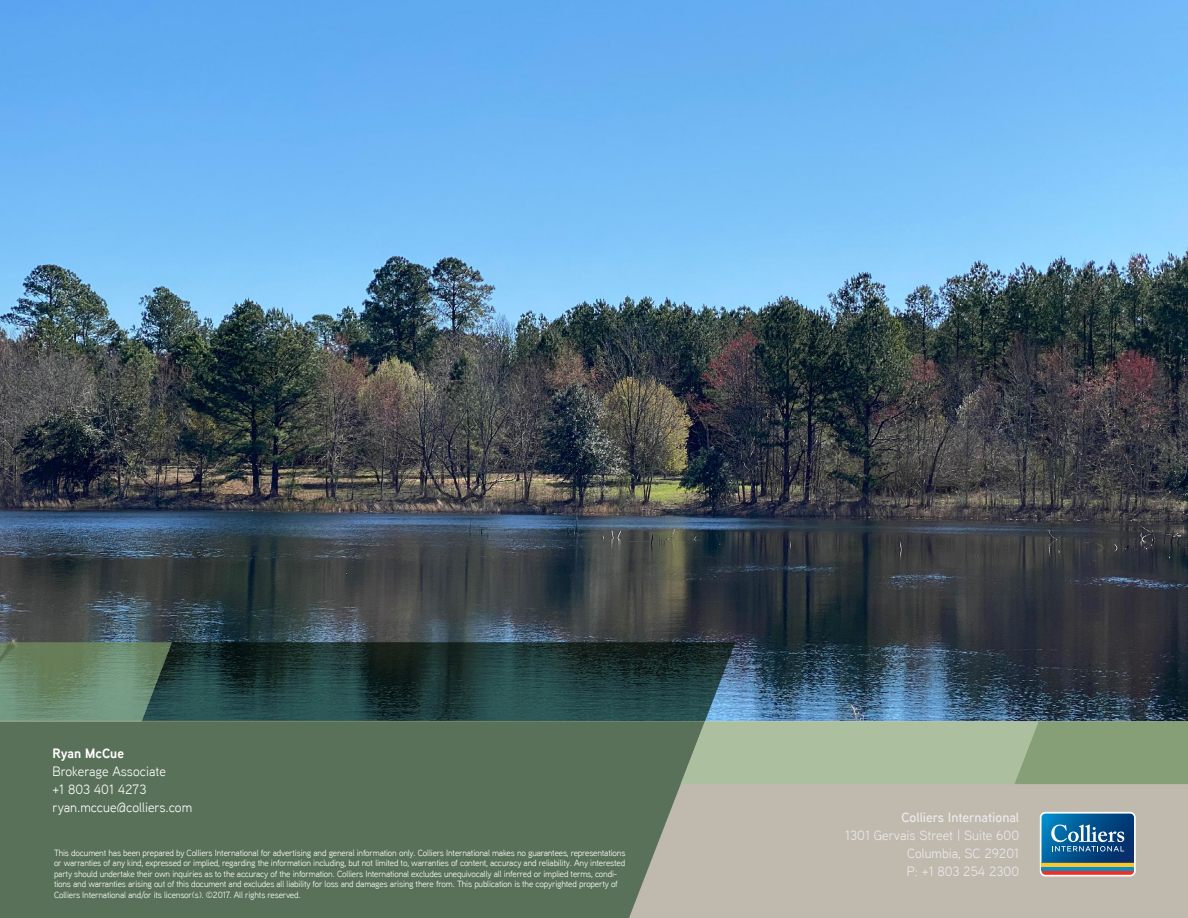
<style>
.page{position:relative;width:1188px;height:918px;background:#fff}
.page>*{position:absolute;margin:0;border:0;box-sizing:border-box;transform-origin:0 0}
.t1{font:13.5px/18px "Aaux Next";color:#ebebec;text-align:justify}
.t2{font:13.5px/18px "Aaux Next";color:#fff}
.t3{font:600 13.5px "Aaux Next";color:#ebebec}
.t4{font:700 13.5px "Aaux Next";color:#fff}
.t5{font:9px/10.5px "Aaux Next";letter-spacing:-.02em;color:#fff}
</style>
<div class="page">
<div style="left:705px;top:784px;width:483px;height:134px;background:#bfb9ae"></div>
<div style="left:0;top:721px;width:705px;height:197px;background:#597159"></div>
<img style="left:0;top:0;width:1188px;height:721px">
<svg style="left:172px;top:642px;width:563px;height:79px;background:#213d3d"></svg>
<svg style="left:0;top:642px;width:172px;height:79px;background:#65846a"></svg>
<svg style="left:681px;top:721px;width:507px;height:63px;background:#9eb38f"></svg>
<svg style="left:1040px;top:812px;width:96px;height:65px;background:#4a7897"></svg>
<h1 class="t4" style="left:53px;top:743px;width:73px">Ryan McCue</h1>
<h1 class="t2" style="left:53px;top:761px;width:141px">Brokerage Associate<br>+1 803 401 4273 ryan.mccue@colliers.com</h1>
<p class="t5" style="left:54px;top:847px;width:573px">This document has been prepared by Colliers International for advertising and general information only. Colliers International makes no guarantees, representations or warranties of any kind, expressed or implied, regarding the information including, but not limited to, warranties of content, accuracy and reliability. Any interested party should undertake their own inquiries as to the accuracy of the information. Colliers International excludes unequivocally all inferred or implied terms, condi&shy;tions and warranties arising out of this document and excludes all liability for loss and damages arising there from. This publication is the copyrighted property of Colliers International and/or its licensor(s). ©2017. All rights reserved.</p>
<h1 class="t3" style="left:901px;top:808px;width:119px">Colliers International</h1>
<h1 class="t1" style="left:907px;top:826px;width:114px;text-indent:-61px">1301 Gervais Street | Suite 600<br>Columbia, SC 29201<br>P: +1 803 254 2300</h1>
</div>
